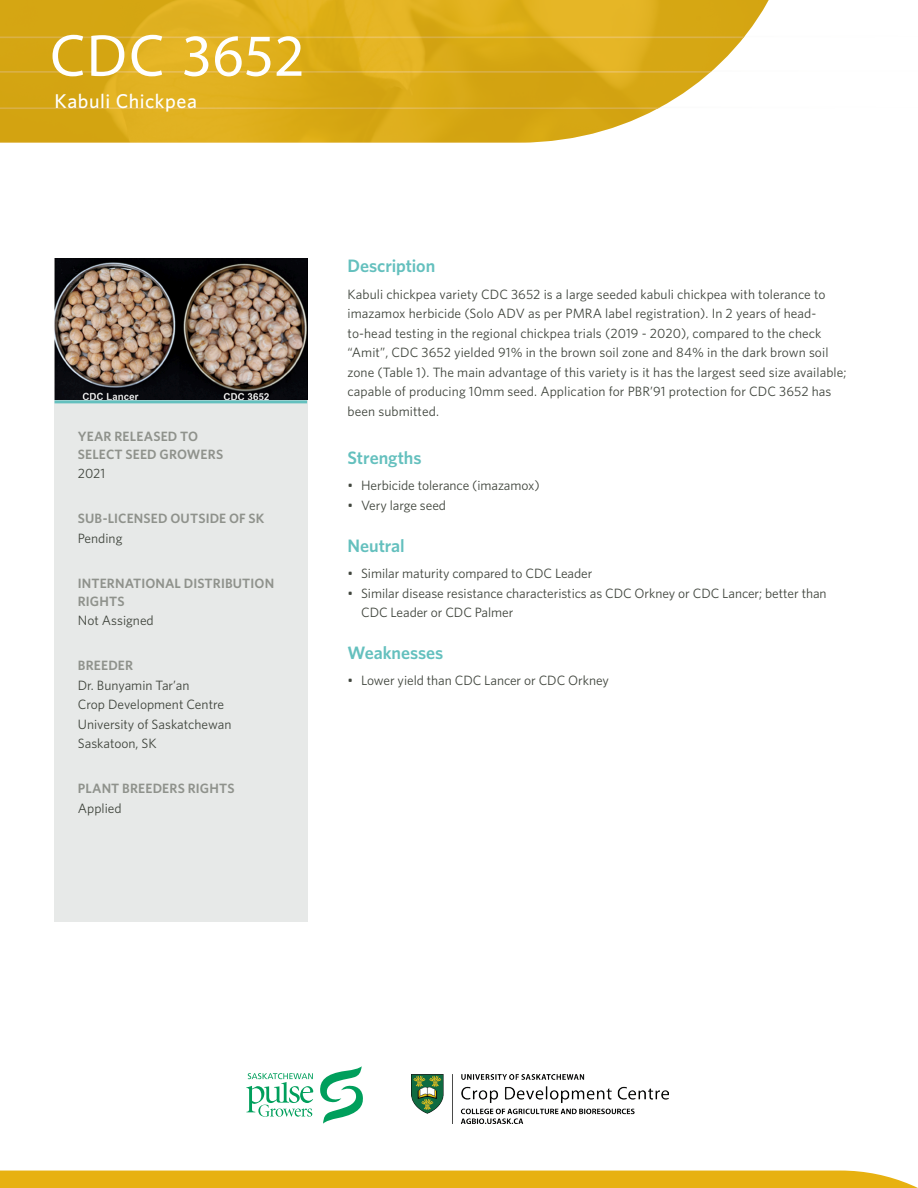
<style>
.page{position:relative;width:918px;height:1188px;background:#fff}
.page>*{position:absolute;margin:0;border:0;box-sizing:border-box;transform-origin:0 0}
.t1{font:59.85px "Myriad Pro";letter-spacing:.01em;color:#fff}
.t2{font:500 19.95px "Whitney";letter-spacing:.03em;color:#fff}
.Heading2{font:600 18px "Whitney";letter-spacing:-.005em;color:#64c0be}
.t3{font:13.5px/19.5px "Whitney";color:#40453d}
.Small_heading{font:600 13.5px/18px "Whitney";letter-spacing:.01em;color:#8f928c}
.s1{font-weight:400;color:#40453d}
</style>
<div class="page">
<hr style="left:0;top:36px;width:918px;height:1px;background:#d6d7d4">
<hr style="left:0;top:107px;width:918px;height:1px;background:#d6d7d4">
<hr style="left:0;top:70px;width:918px;height:2px;background:#d6d7d4">
<img style="left:0;top:0;width:770px;height:143px">
<img style="left:55px;top:259px;width:252px;height:141px">
<div style="left:54px;top:400px;width:253px;height:522px;background:#e7e9e8"></div>
<svg style="left:320px;top:1066px;width:43px;height:58px"></svg>
<svg style="left:246px;top:1073px;width:67px;height:44px"></svg>
<hr style="left:55px;top:400px;width:252px;height:3px;background:#64c0be">
<div style="left:0;top:1171px;width:918px;height:17px;background:#e7b111"></div>
<img style="left:412px;top:1075px;width:256px;height:49px">
<p class="t1" style="left:50px;top:19px;width:256px">CDC 3652</p>
<p class="t2" style="left:55px;top:88px;width:144px">Kabuli Chickpea</p>
<p class="Small_heading" style="left:78px;top:427px;width:147px">YEAR RELEASED TO<br>SELECT SEED GROWERS</p>
<p class="t3" style="left:78px;top:464px;width:29px">2021</p>
<p class="Small_heading" style="left:78px;top:509px;width:188px">SUB-LICENSED OUTSIDE OF SK</p>
<p class="t3" style="left:78px;top:528px;width:46px">Pending</p>
<p class="Small_heading" style="left:78px;top:574px;width:198px">INTERNATIONAL DISTRIBUTION<br>RIGHTS</p>
<p class="t3" style="left:78px;top:611px;width:77px">Not Assigned</p>
<p class="Small_heading" style="left:78px;top:656px;width:57px">BREEDER</p>
<p class="t3" style="left:78px;top:675px;width:155px">Dr. Bunyamin Tar’an<br>Crop Development Centre<br>University of Saskatchewan<br>Saskatoon, SK</p>
<p class="Small_heading" style="left:78px;top:779px;width:158px;line-height:19.5px">PLANT BREEDERS RIGHTS<br><span class="s1">Applied</span></p>
<p class="Heading2" style="left:348px;top:254px;width:89px">Description</p>
<p class="t3" style="left:348px;top:284px;width:500px">Kabuli chickpea variety CDC 3652 is a large seeded kabuli chickpea with tolerance to imazamox herbicide (Solo ADV as per PMRA label registration). In 2 years of head&shy;to-head testing in the regional chickpea trials (2019 - 2020), compared to the check “Amit”, CDC 3652 yielded 91% in the brown soil zone and 84% in the dark brown soil zone (Table 1). The main advantage of this variety is it has the largest seed size available; capable of producing 10mm seed. Application for PBR’91 protection for CDC 3652 has been submitted.</p>
<p class="Heading2" style="left:348px;top:446px;width:75px">Strengths</p>
<p class="t3" style="left:348px;top:476px;width:194px">• Herbicide tolerance (imazamox)</p>
<p class="t3" style="left:348px;top:495px;width:100px">• Very large seed</p>
<p class="Heading2" style="left:348px;top:534px;width:59px">Neutral</p>
<p class="t3" style="left:348px;top:563px;width:246px">• Similar maturity compared to CDC Leader</p>
<p class="t3" style="left:361px;top:583px;width:467px;text-indent:-14px">• Similar disease resistance characteristics as CDC Orkney or CDC Lancer; better than<br>CDC Leader or CDC Palmer</p>
<p class="Heading2" style="left:348px;top:641px;width:97px">Weaknesses</p>
<p class="t3" style="left:348px;top:670px;width:263px">• Lower yield than CDC Lancer or CDC Orkney</p>
</div>
